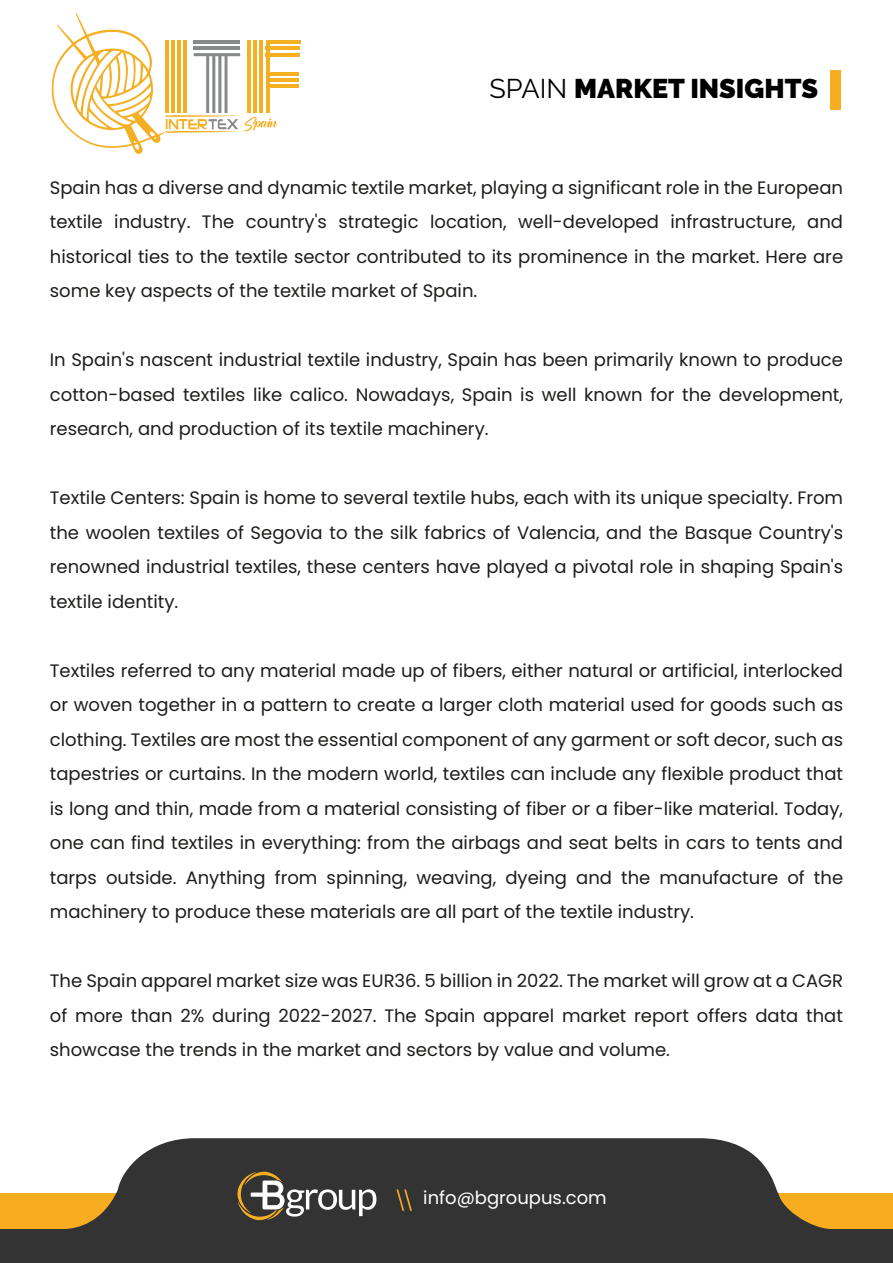
<style>
.page{position:relative;width:893px;height:1263px;background:#fff}
.page>*{position:absolute;margin:0;border:0;box-sizing:border-box;transform-origin:0 0}
.t1{font:900 27px "Raleway";color:#000}
.t2{font:18px/34.5px "Poppins";color:#1d1d1b;text-align:justify}
.t3{font:18px "Poppins";color:#fff}
.s1{font-weight:400}
</style>
<div class="page">
<div style="left:831px;top:70px;width:10px;height:40px;background:#f8ac20"></div>
<svg style="left:0;top:1138px;width:893px;height:125px;background:#5e584f"></svg>
<svg style="left:237px;top:1171px;width:139px;height:49px;background:#636059"></svg>
<svg style="left:396px;top:1189px;width:16px;height:22px"></svg>
<hr style="left:266px;top:41px;width:34px;height:3px;background:#f4af22">
<hr style="left:266px;top:72px;width:32px;height:3px;background:#f4af22">
<hr style="left:266px;top:78px;width:32px;height:4px;background:#f4af22">
<hr style="left:266px;top:85px;width:32px;height:3px;background:#f4af22">
<hr style="left:266px;top:47px;width:34px;height:3px;background:#f4af22">
<hr style="left:266px;top:53px;width:34px;height:3px;background:#f4af22">
<svg style="left:51px;top:13px;width:226px;height:141px"></svg>
<h1 class="t1" style="left:489px;top:73px;width:330px"><span class="s1">SPAIN</span> MARKET INSIGHTS</h1>
<p class="t2" style="left:50px;top:170px;width:795px">Spain has a diverse and dynamic textile market, playing a significant role in the European textile industry. The country's strategic location, well-developed infrastructure, and historical ties to the textile sector contributed to its prominence in the market. Here are some key aspects of the textile market of Spain.</p>
<p class="t2" style="left:50px;top:343px;width:795px">In Spain's nascent industrial textile industry, Spain has been primarily known to produce cotton-based textiles like calico. Nowadays, Spain is well known for the development, research, and production of its textile machinery.</p>
<p class="t2" style="left:50px;top:481px;width:795px">Textile Centers: Spain is home to several textile hubs, each with its unique specialty. From the woolen textiles of Segovia to the silk fabrics of Valencia, and the Basque Country's renowned industrial textiles, these centers have played a pivotal role in shaping Spain's textile identity.</p>
<p class="t2" style="left:50px;top:653px;width:795px">Textiles referred to any material made up of fibers, either natural or artificial, interlocked or woven together in a pattern to create a larger cloth material used for goods such as clothing. Textiles are most the essential component of any garment or soft decor, such as tapestries or curtains. In the modern world, textiles can include any flexible product that is long and thin, made from a material consisting of fiber or a fiber-like material. Today, one can find textiles in everything: from the airbags and seat belts in cars to tents and tarps outside. Anything from spinning, weaving, dyeing and the manufacture of the machinery to produce these materials are all part of the textile industry.</p>
<p class="t2" style="left:50px;top:964px;width:795px">The Spain apparel market size was EUR36. 5 billion in 2022. The market will grow at a CAGR of more than 2% during 2022-2027. The Spain apparel market report offers data that showcase the trends in the market and sectors by value and volume.</p>
<p class="t3" style="left:423px;top:1187px;width:185px">info@bgroupus.com</p>
</div>
